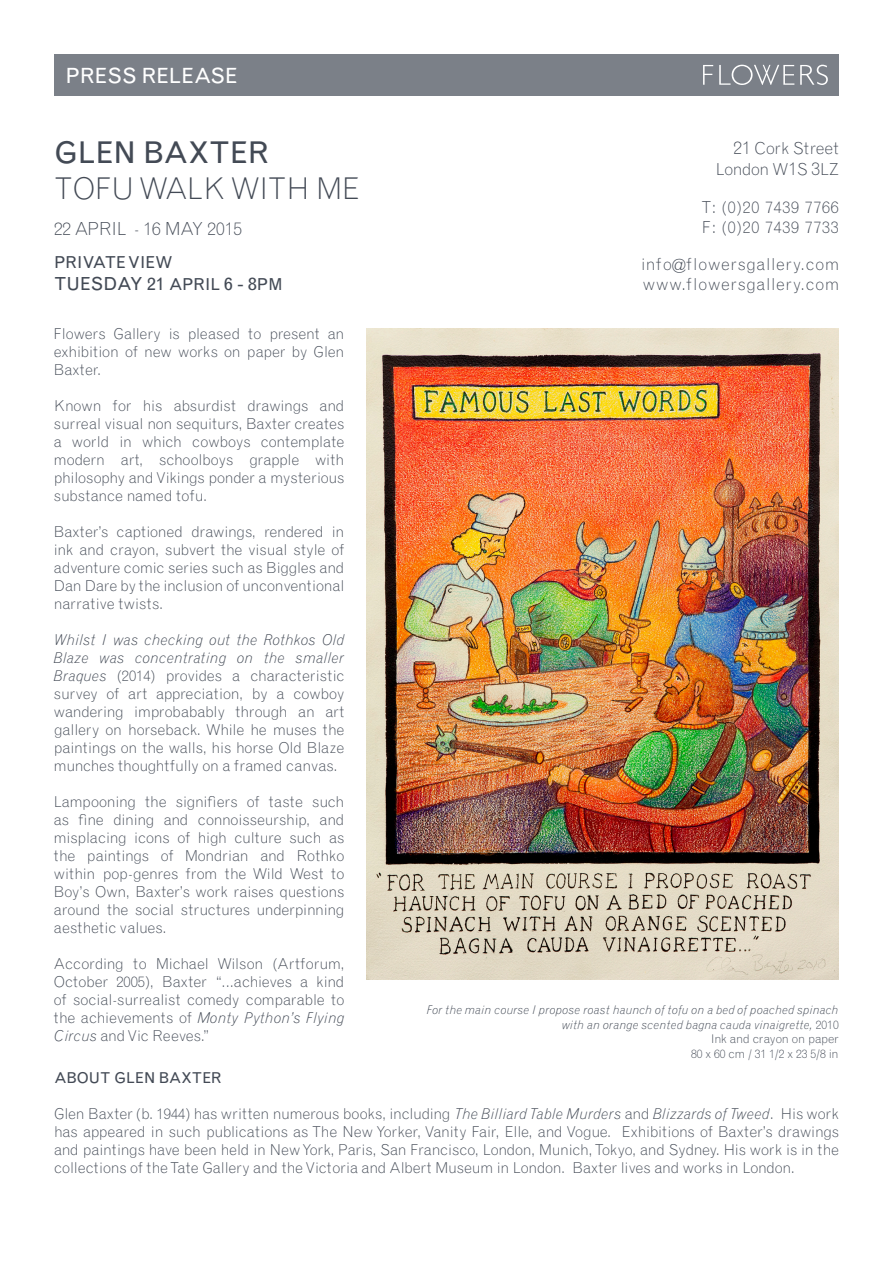
<style>
.page{position:relative;width:893px;height:1263px;background:#fff}
.page>*{position:absolute;margin:0;border:0;box-sizing:border-box;transform-origin:0 0}
.t1{font:300 30px "Grotesque MT Std";color:#434a55}
.t2{font:30px "Grotesque";color:#434a55}
.t3{font:21px "Grotesque";color:#fff}
.t4{font:18px "Grotesque";color:#434a55}
.t5{font:300 18px "Grotesque MT Std";color:#434a55}
.t6{font:300 16.5px "Grotesque MT Std";letter-spacing:.045em;color:#434a55}
.t7{font:300 16.5px "Grotesque MT Std";letter-spacing:.005em;color:#434a55}
.t8{font:300 16.5px "Grotesque MT Std";letter-spacing:-.02em;color:#434a55}
.t9{font:16.5px "Grotesque";color:#434a55}
.t10{font:300 15px/18px "Grotesque MT Std";letter-spacing:-.01em;color:#434a55;text-align:justify}
.t11{font:15px "Grotesque";color:#434a55}
.t12{font:italic 300 12px/14.4px "Grotesque MT Std";letter-spacing:.01em;color:#434a55;text-align:right}
.t13{font:300 12px "Grotesque MT Std";letter-spacing:-.01em;color:#434a55}
.s1{font-size:16.5px}
.s2{font-style:italic}
.s3{font-size:18px}
.s4{font-style:normal}
</style>
<div class="page">
<div style="left:54px;top:54px;width:785px;height:42px;background:#7b8088"></div>
<svg style="left:703px;top:65px;width:10px;height:20px"></svg>
<svg style="left:800px;top:65px;width:28px;height:20px"></svg>
<svg style="left:719px;top:65px;width:75px;height:20px"></svg>
<img style="left:367px;top:328px;width:472px;height:651px">
<p class="t3" style="left:66px;top:63px;width:174px">PRESS RELEASE</p>
<p class="t2" style="left:54px;top:135px;width:217px">GLEN BAXTER</p>
<p class="t1" style="left:54px;top:171px;width:308px">TOFU WALK WITH ME</p>
<p class="t5" style="left:54px;top:217px;width:189px">22 APRIL <span class="s1">-</span> 16 MAY 2015</p>
<p class="t9" style="left:54px;top:253px;width:120px">PRIVATE VIEW</p>
<p class="t4" style="left:54px;top:273px;width:230px">TUESDAY 21 <span class="s1">APRIL</span> 6 - 8<span class="s1">PM</span></p>
<p class="t10" style="left:54px;top:325px;width:292px">Flowers Gallery is pleased to present an exhibition of new works on paper by Glen Baxter.</p>
<p class="t10" style="left:54px;top:397px;width:292px">Known for his absurdist drawings and surreal visual non sequiturs, Baxter creates a world in which cowboys contemplate modern art, schoolboys grapple with philosophy and Vikings ponder a mysterious substance named tofu.</p>
<p class="t10" style="left:54px;top:523px;width:292px">Baxter’s captioned drawings, rendered in ink and crayon, subvert the visual style of adventure comic series such as Biggles and Dan Dare by the inclusion of unconventional narrative twists.</p>
<p class="t10" style="left:54px;top:631px;width:292px"><span class="s2">Whilst I was checking out the Rothkos Old Blaze was concentrating on the smaller Braques</span> (2014) provides a characteristic survey of art appreciation, by a cowboy wandering improbabably through an art gallery on horseback. While he muses the paintings on the walls, his horse Old Blaze munches thoughtfully on a framed canvas.</p>
<p class="t10" style="left:54px;top:793px;width:292px">Lampooning the signifiers of taste such as fine dining and connoisseurship, and misplacing icons of high culture such as the paintings of Mondrian and Rothko within pop-genres from the Wild West to Boy’s Own, Baxter’s work raises questions around the social structures underpinning aesthetic values.</p>
<p class="t10" style="left:54px;top:955px;width:292px">According to Michael Wilson (Artforum, October 2005), Baxter “...achieves a kind of social-surrealist comedy comparable to the achievements of <span class="s2">Monty Python’s Flying Circus</span> and Vic Reeves.”</p>
<p class="t7" style="left:733px;top:138px;width:107px"><span class="s3">21</span> Cork Street</p>
<p class="t8" style="left:716px;top:160px;width:125px">London W<span class="s3">1</span>S <span class="s3">3</span>LZ</p>
<p class="t6" style="left:701px;top:197px;width:139px">T: (0)20 7439 7766</p>
<p class="t6" style="left:702px;top:217px;width:138px">F: (0)20 7439 7733</p>
<p class="t6" style="left:641px;top:254px;width:200px">info@flowersgallery.com</p>
<p class="t6" style="left:643px;top:274px;width:198px">www.flowersgallery.com</p>
<p class="t12" style="left:427px;top:1003px;width:413px">For the main course I propose roast haunch of tofu on a bed of poached spinach with an orange scented bagna cauda vinaigrette, <span class="s4">2010</span></p>
<p class="t13" style="left:711px;top:1032px;width:129px">Ink and crayon on paper</p>
<p class="t13" style="left:691px;top:1046px;width:149px">80 x 60 cm / 31 1/2 x 23 5/8 in</p>
<p class="t11" style="left:54px;top:1069px;width:169px">ABOUT GLEN BAXTER</p>
<p class="t10" style="left:54px;top:1105px;width:787px">Glen Baxter (b. 1944) has written numerous books, including <span class="s2">The Billiard Table Murders</span> and <span class="s2">Blizzards of Tweed</span>. His work has appeared in such publications as The New Yorker, Vanity Fair, Elle, and Vogue. Exhibitions of Baxter’s drawings and paintings have been held in New York, Paris, San Francisco, London, Munich, Tokyo, and Sydney. His work is in the collections of the Tate Gallery and the Victoria and Albert Museum in London. Baxter lives and works in London.</p>
</div>
